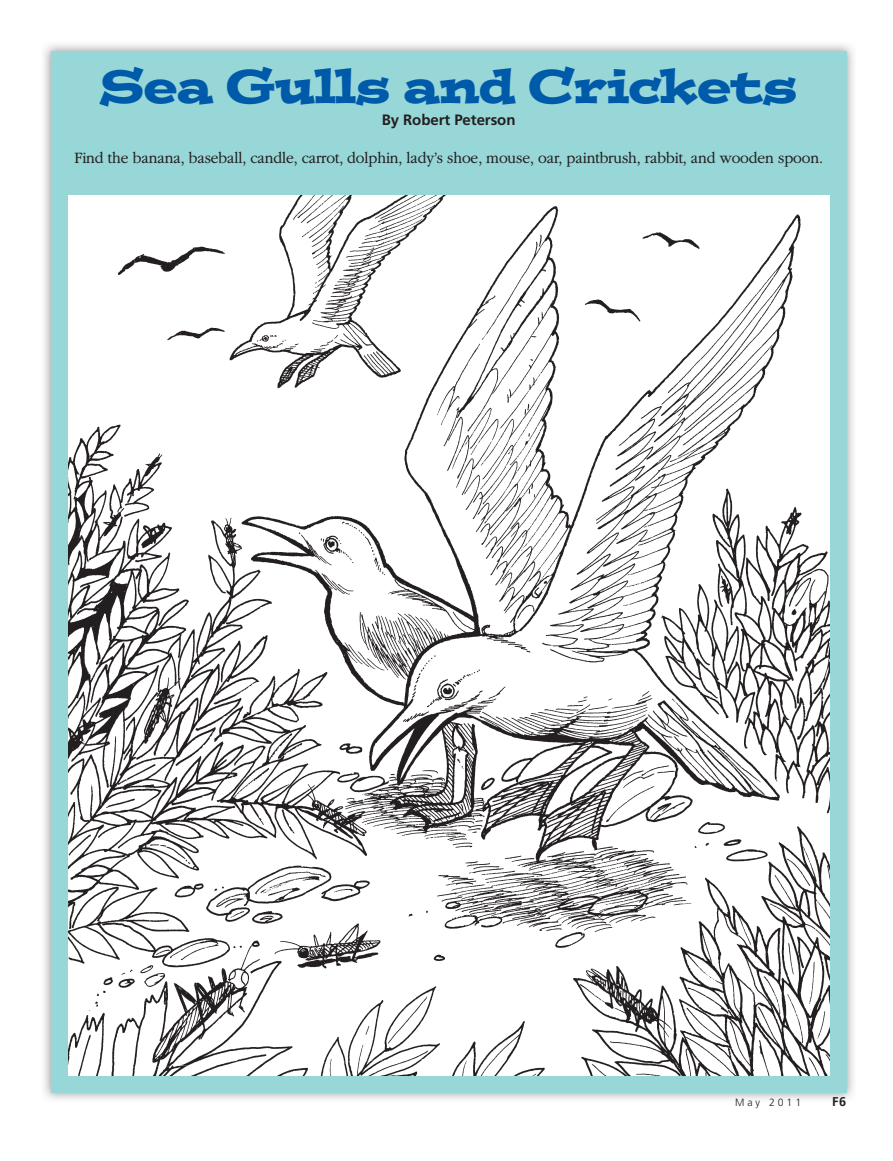
<style>
.page{position:relative;width:893px;height:1161px;background:#fff}
.page>*{position:absolute;margin:0;border:0;box-sizing:border-box;transform-origin:0 0}
.t1{font:47.25px "Postinolds Dsp";letter-spacing:-.02em;color:#005aaa}
.t2{font:300 16.5px "Garamondlds Lat Plus";letter-spacing:-.01em;color:#231f20;scale:.95 1}
.t3{font:700 15px "Frutigerlds Lat";letter-spacing:-.005em;color:#231f20}
.t4{font:700 12.75px "Frutigerlds Lat";color:#231f20}
.t5{font:300 10.5px "Frutigerlds Lat";letter-spacing:.28em;color:#231f20}
</style>
<div class="page">
<img style="left:44px;top:44px;width:709px;height:1056px">
<img style="left:753px;top:44px;width:101px;height:1056px">
<div style="left:51px;top:51px;width:795px;height:1042px;background:#98d7d7"></div>
<img style="left:68px;top:196px;width:761px;height:880px">
<h1 class="t1" style="left:100px;top:66px;width:699px">Sea Gulls and Crickets</h1>
<p class="t3" style="left:382px;top:114px;width:135px">By Robert Peterson</p>
<p class="t2" style="left:74px;top:151px;width:790px">Find the banana, baseball, candle, carrot, dolphin, lady’s shoe, mouse, oar, paintbrush, rabbit, and wooden spoon.</p>
<p class="t5" style="left:735px;top:1097px;width:68px">May 2011</p>
<p class="t4" style="left:832px;top:1096px;width:16px">F6</p>
</div>
